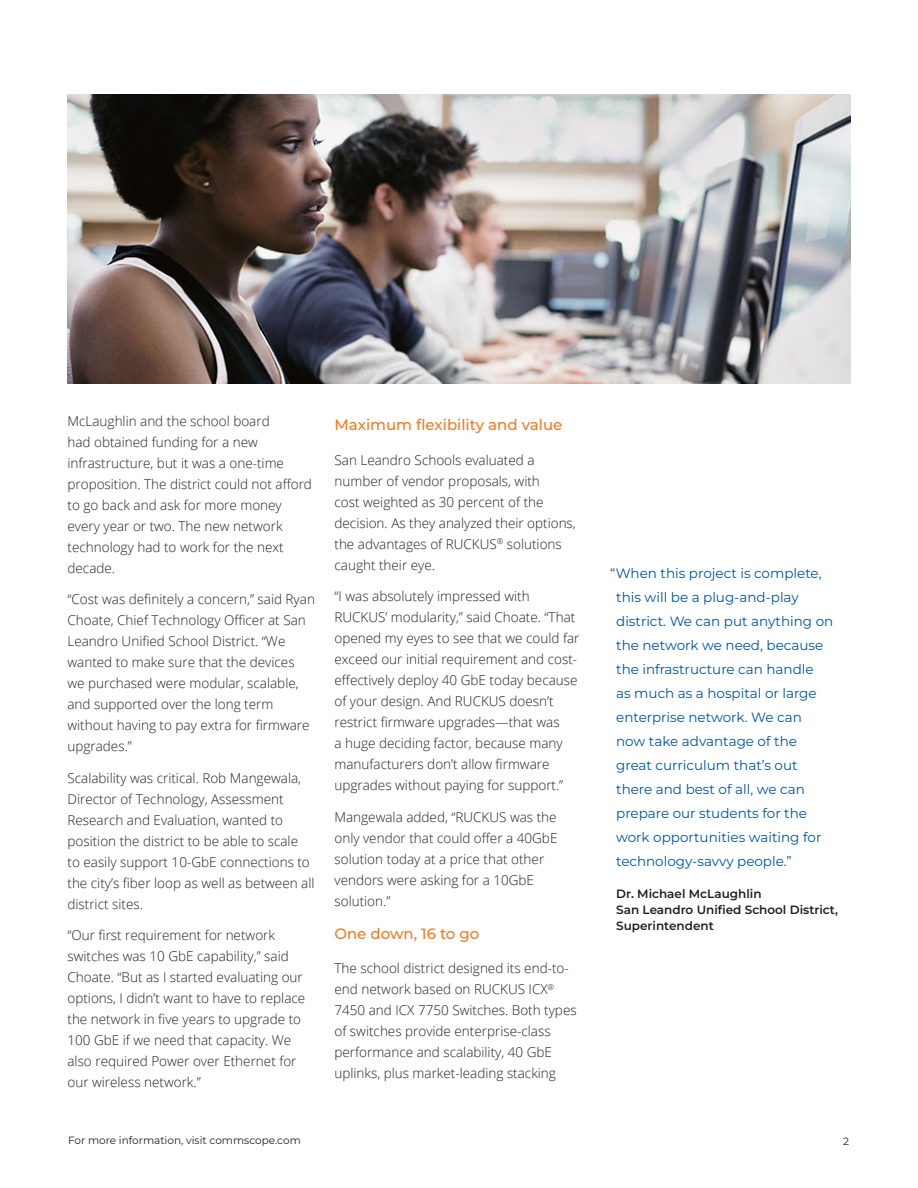
<style>
.page{position:relative;width:918px;height:1188px;background:#fff}
.page>*{position:absolute;margin:0;border:0;box-sizing:border-box;transform-origin:0 0}
.RUCK_section_head-or{font:100 15px "Montserrat";color:#f47921}
.RUCK_Body_text_9pt{font:300 13.5px/21px "Open Sans";color:#231f20}
.RUCK_Quote_text-Unbo{font:100 13.5px/24px "Montserrat";color:#0154a6}
.RUCK_Quote_Attribute{font:100 12px/15.8px "Montserrat";color:#231f20}
.t1{font:100 10.5px "Montserrat";color:#231f20}
</style>
<div class="page">
<img style="left:68px;top:94px;width:782px;height:289px">
<p class="RUCK_Body_text_9pt" style="left:68px;top:410px;width:246px">McLaughlin and the school board<br>had obtained funding for a new infrastructure, but it was a one-time proposition. The district could not afford to go back and ask for more money every year or two. The new network technology had to work for the next decade.</p>
<p class="RUCK_Body_text_9pt" style="left:68px;top:589px;width:249px">“Cost was definitely a concern,” said Ryan Choate, Chief Technology Officer at San Leandro Unified School District. “We wanted to make sure that the devices we purchased were modular, scalable, and supported over the long term without having to pay extra for firmware upgrades.”</p>
<p class="RUCK_Body_text_9pt" style="left:68px;top:767px;width:249px">Scalability was critical. Rob Mangewala, Director of Technology, Assessment Research and Evaluation, wanted to position the district to be able to scale<br>to easily support 10-GbE connections to the city’s fiber loop as well as between all district sites.</p>
<p class="RUCK_Body_text_9pt" style="left:68px;top:925px;width:239px">“Our first requirement for network switches was 10 GbE capability,” said Choate. “But as I started evaluating our options, I didn’t want to have to replace the network in five years to upgrade to 100 GbE if we need that capacity. We also required Power over Ethernet for our wireless network.”</p>
<p class="RUCK_section_head-or" style="left:334px;top:415px;width:229px">Maximum flexibility and value</p>
<p class="RUCK_Body_text_9pt" style="left:334px;top:449px;width:243px">San Leandro Schools evaluated a number of vendor proposals, with<br>cost weighted as 30 percent of the decision. As they analyzed their options, the advantages of RUCKUS<sup>®</sup> solutions caught their eye.</p>
<p class="RUCK_Body_text_9pt" style="left:334px;top:585px;width:246px">“I was absolutely impressed with RUCKUS’ modularity,” said Choate. “That opened my eyes to see that we could far exceed our initial requirement and cost&shy;effectively deploy 40 GbE today because of your design. And RUCKUS doesn’t restrict firmware upgrades—that was<br>a huge deciding factor, because many manufacturers don’t allow firmware upgrades without paying for support.”</p>
<p class="RUCK_Body_text_9pt" style="left:334px;top:806px;width:224px">Mangewala added, “RUCKUS was the only vendor that could offer a 40GbE solution today at a price that other vendors were asking for a 10GbE solution.”</p>
<p class="RUCK_section_head-or" style="left:334px;top:923px;width:146px">One down, 16 to go</p>
<p class="RUCK_Body_text_9pt" style="left:334px;top:957px;width:244px">The school district designed its end-to&shy;end network based on RUCKUS ICX<sup>® </sup>7450 and ICX 7750 Switches. Both types of switches provide enterprise-class performance and scalability, 40 GbE uplinks, plus market-leading stacking</p>
<p class="RUCK_Quote_text-Unbo" style="left:616px;top:561px;width:219px;text-indent:-6px">“When this project is complete, this will be a plug-and-play district. We can put anything on the network we need, because the infrastructure can handle<br>as much as a hospital or large enterprise network. We can now take advantage of the great curriculum that’s out there and best of all, we can prepare our students for the work opportunities waiting for technology-savvy people.”</p>
<p class="RUCK_Quote_Attribute" style="left:616px;top:886px;width:223px">Dr. Michael McLaughlin<br>San Leandro Unified School District,<br>Superintendent</p>
<p class="t1" style="left:68px;top:1133px;width:234px">For more information, visit commscope.com</p>
<p class="t1" style="left:843px;top:1135px;width:7px">2</p>
</div>
